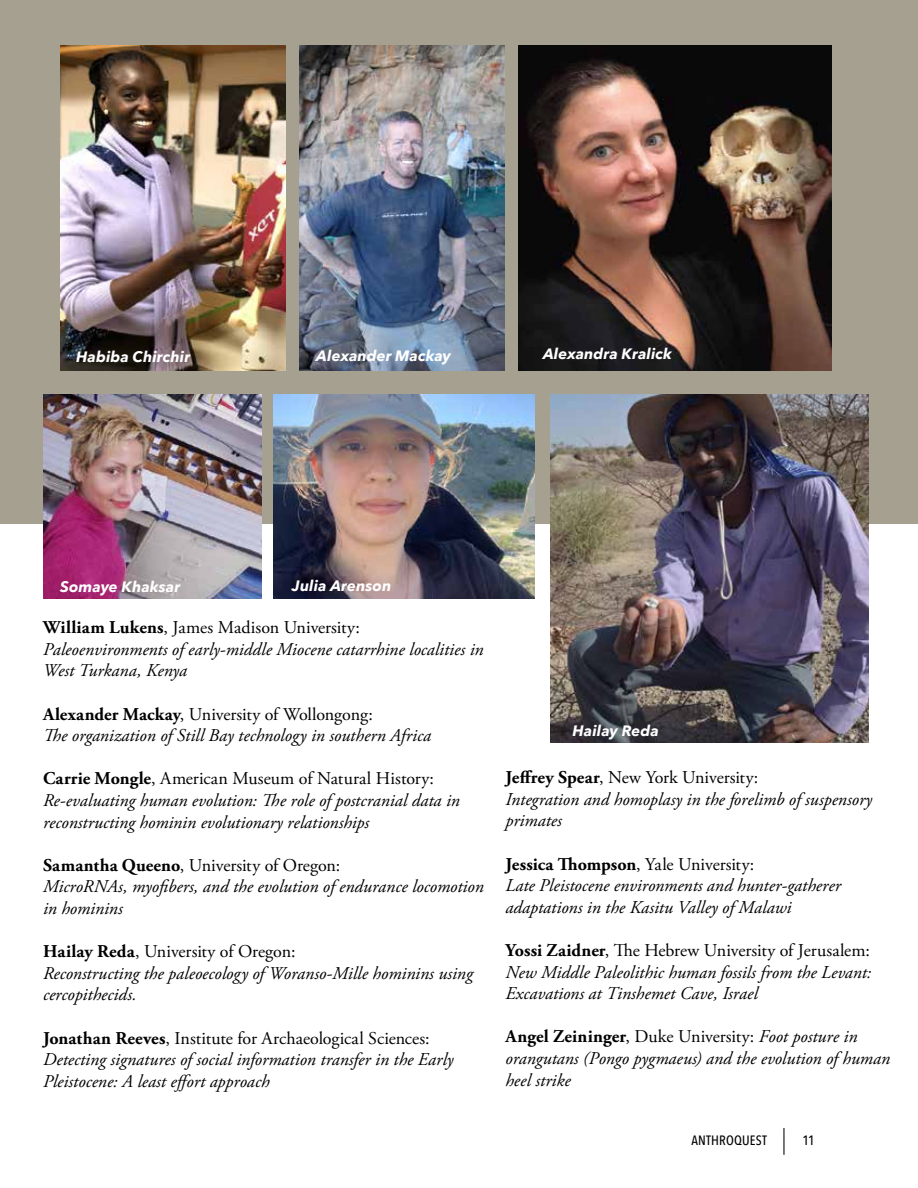
<style>
.page{position:relative;width:918px;height:1188px;background:#fff}
.page>*{position:absolute;margin:0;border:0;box-sizing:border-box;transform-origin:0 0}
.t1{font:italic 18px/21.6px "Adobe Garamond Pro";color:#000}
.t2{font:italic 700 15px "Avenir Next";letter-spacing:.01em;color:#fff}
.t3{font:500 13.5px "Avenir Next Condensed";letter-spacing:.015em;color:#000}
.s1{font-weight:700;font-style:normal}
.s2{font-style:normal}
</style>
<div class="page">
<svg style="left:783px;top:1128px;width:1px;height:27px"></svg>
<div style="left:0;top:0;width:918px;height:524px;background:#a5a08f"></div>
<img style="left:550px;top:394px;width:318px;height:348px">
<img style="left:274px;top:394px;width:261px;height:205px">
<img style="left:519px;top:45px;width:312px;height:326px">
<img style="left:300px;top:45px;width:205px;height:326px">
<img style="left:43px;top:394px;width:218px;height:205px">
<img style="left:61px;top:45px;width:224px;height:326px">
<p class="t2" style="left:76px;top:344px;width:115px">Habiba Chirchir</p>
<p class="t2" style="left:60px;top:574px;width:121px">Somaye Khaksar</p>
<p class="t2" style="left:316px;top:342px;width:136px">Alexander Mackay</p>
<p class="t2" style="left:543px;top:341px;width:130px">Alexandra Kralick</p>
<p class="t2" style="left:292px;top:573px;width:101px">Julia Arenson</p>
<p class="t1" style="left:43px;top:617px;width:442px"><span class="s1">William Lukens</span><span class="s2">, James Madison University:<br></span>Paleoenvironments of early-middle Miocene catarrhine localities in<br>West Turkana, Kenya</p>
<p class="t1" style="left:43px;top:704px;width:390px"><span class="s1">Alexander Mackay</span><span class="s2">, University of Wollongong:<br></span>The organization of Still Bay technology in southern Africa</p>
<p class="t1" style="left:43px;top:768px;width:418px"><span class="s1">Carrie Mongle</span><span class="s2">, American Museum of Natural History:<br></span>Re-evaluating human evolution: The role of postcranial data in reconstructing hominin evolutionary relationships</p>
<p class="t1" style="left:43px;top:855px;width:442px"><span class="s1">Samantha Queeno</span><span class="s2">, University of Oregon:<br></span>MicroRNAs, myofibers, and the evolution of endurance locomotion in hominins</p>
<p class="t1" style="left:43px;top:941px;width:431px"><span class="s1">Hailay Reda</span><span class="s2">, University of Oregon:<br></span>Reconstructing the paleoecology of Woranso-Mille hominins using cercopithecids.</p>
<p class="t1" style="left:43px;top:1028px;width:412px"><span class="s1">Jonathan Reeves</span><span class="s2">, Institute for Archaeological Sciences:<br></span>Detecting signatures of social information transfer in the Early<br>Pleistocene: A least effort approach</p>
<p class="t2" style="left:573px;top:718px;width:88px">Hailay Reda</p>
<p class="t1" style="left:505px;top:767px;width:368px"><span class="s1">Jeffrey Spear</span><span class="s2">, New York University:<br></span>Integration and homoplasy in the forelimb of suspensory primates</p>
<p class="t1" style="left:505px;top:854px;width:337px"><span class="s1">Jessica Thompson</span><span class="s2">, Yale University:<br></span>Late Pleistocene environments and hunter-gatherer adaptations in the Kasitu Valley of Malawi</p>
<p class="t1" style="left:505px;top:940px;width:368px;text-align:justify"><span class="s1">Yossi Zaidner</span><span class="s2">, The Hebrew University of Jerusalem:<br></span>New Middle Paleolithic human fossils from the Levant:<br>Excavations at Tinshemet Cave, Israel</p>
<p class="t1" style="left:505px;top:1026px;width:386px"><span class="s1">Angel Zeininger</span><span class="s2">, Duke University:</span> Foot posture in orangutans (Pongo pygmaeus) and the evolution of human heel strike</p>
<p class="t3" style="left:691px;top:1132px;width:77px">ANTHROQUEST</p>
<p class="t3" style="left:802px;top:1132px;width:14px">11</p>
</div>
